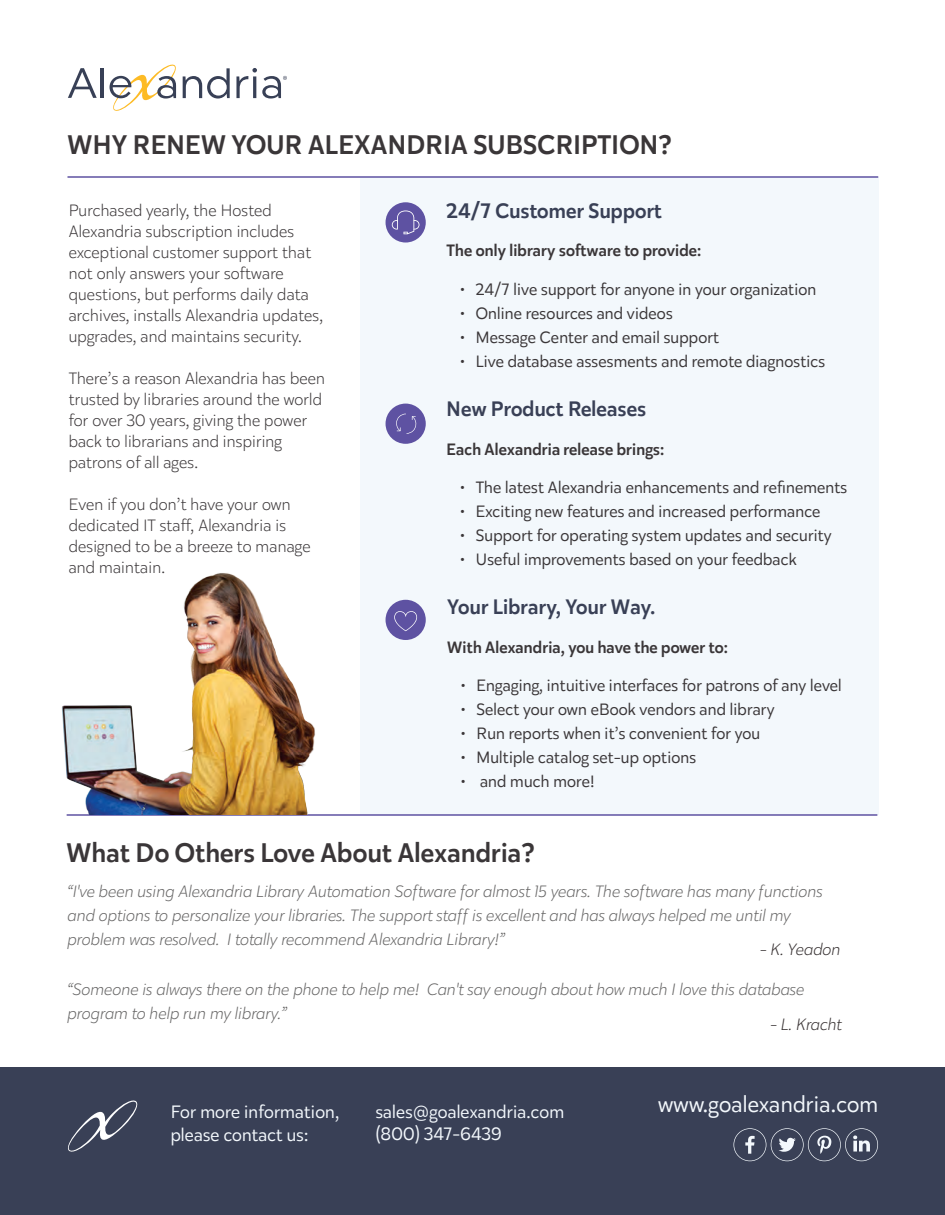
<style>
.page{position:relative;width:945px;height:1215px;background:#fff}
.page>*{position:absolute;margin:0;border:0;box-sizing:border-box;transform-origin:0 0}
.t1{font:500 27px "Karu";letter-spacing:.01em;color:#3a3638}
.t2{font:22.65px "Karu";letter-spacing:.01em;color:#f3f8fc}
.t3{font:500 21px "Karu";letter-spacing:.01em;color:#394056}
.t4{font:18px/22.5px "Karu";letter-spacing:.01em;color:#f3f8fc}
.t5{font:16.5px "Karu";letter-spacing:.01em;color:#3a3638}
.t6{font:300 16.5px/21px "Karu";letter-spacing:.01em;color:#3a3638}
.t7{font:italic 300 16.5px/24px "Karu";letter-spacing:.01em;color:#676666}
.t8{font:500 16.5px "Karu";letter-spacing:.01em;color:#3a3638}
.t9{font:italic 300 16.5px "Karu";letter-spacing:.01em;color:#393334}
</style>
<div class="page">
<div style="left:0;top:1067px;width:945px;height:148px;background:#394056"></div>
<svg style="left:68px;top:1100px;width:70px;height:52px"></svg>
<svg style="left:733px;top:1128px;width:145px;height:33px"></svg>
<svg style="left:68px;top:68px;width:29px;height:30px"></svg>
<hr style="left:101px;top:68px;width:3px;height:30px;background:#384056">
<svg style="left:110px;top:64px;width:120px;height:47px"></svg>
<svg style="left:236px;top:68px;width:51px;height:31px"></svg>
<div style="left:360px;top:177px;width:518px;height:638px;background:#f3f8fc"></div>
<hr style="left:68px;top:176px;width:810px;height:2px;background:#5e52a2">
<hr style="left:67px;top:814px;width:810px;height:2px;background:#5e52a2">
<div style="left:386px;top:202px;width:40px;height:41px;background:#5e52a2;border-radius:50%"></div>
<svg style="left:392px;top:211px;width:27px;height:23px"></svg>
<div style="left:386px;top:404px;width:40px;height:40px;background:#5e52a2;border-radius:50%"></div>
<svg style="left:396px;top:414px;width:21px;height:20px"></svg>
<div style="left:386px;top:600px;width:40px;height:40px;background:#5e52a2;border-radius:50%"></div>
<svg style="left:394px;top:611px;width:23px;height:20px"></svg>
<img style="left:62px;top:573px;width:264px;height:242px">
<h1 class="t1" style="left:68px;top:126px;width:606px">WHY RENEW YOUR ALEXANDRIA SUBSCRIPTION?</h1>
<p class="t6" style="left:69px;top:200px;width:256px">Purchased yearly, the Hosted Alexandria subscription includes exceptional customer support that not only answers your software questions, but performs daily data archives, installs Alexandria updates, upgrades, and maintains security.</p>
<p class="t6" style="left:69px;top:368px;width:258px">There’s a reason Alexandria has been trusted by libraries around the world for over 30 years, giving the power back to librarians and inspiring patrons of all ages.</p>
<p class="t6" style="left:69px;top:494px;width:243px">Even if you don’t have your own dedicated IT staff, Alexandria is designed to be a breeze to manage and maintain.</p>
<p class="t3" style="left:447px;top:196px;width:217px">24/7 Customer Support</p>
<p class="t8" style="left:447px;top:239px;width:257px">The only library software to provide:</p>
<p class="t5" style="left:461px;top:278px;width:357px">• 24/7 live support for anyone in your organization</p>
<p class="t5" style="left:461px;top:302px;width:214px">• Online resources and videos</p>
<p class="t5" style="left:461px;top:326px;width:260px">• Message Center and email support</p>
<p class="t5" style="left:461px;top:350px;width:366px">• Live database assesments and remote diagnostics</p>
<p class="t3" style="left:447px;top:394px;width:201px">New Product Releases</p>
<p class="t8" style="left:447px;top:437px;width:220px">Each Alexandria release brings:</p>
<p class="t5" style="left:461px;top:476px;width:388px">• The latest Alexandria enhancements and refinements</p>
<p class="t5" style="left:461px;top:500px;width:361px">• Exciting new features and increased performance</p>
<p class="t5" style="left:461px;top:524px;width:373px">• Support for operating system updates and security</p>
<p class="t5" style="left:461px;top:548px;width:338px">• Useful improvements based on your feedback</p>
<p class="t3" style="left:447px;top:593px;width:210px">Your Library, Your Way.</p>
<p class="t8" style="left:447px;top:636px;width:283px">With Alexandria, you have the power to:</p>
<p class="t5" style="left:461px;top:674px;width:382px">• Engaging, intuitive interfaces for patrons of any level</p>
<p class="t5" style="left:461px;top:698px;width:315px">• Select your own eBook vendors and library</p>
<p class="t5" style="left:461px;top:722px;width:301px">• Run reports when it’s convenient for you</p>
<p class="t5" style="left:461px;top:746px;width:237px">• Multiple catalog set-up options</p>
<p class="t5" style="left:461px;top:770px;width:135px">• and much more!</p>
<h1 class="t1" style="left:67px;top:834px;width:470px">What Do Others Love About Alexandria?</h1>
<p class="t7" style="left:68px;top:879px;width:757px">“I've been using Alexandria Library Automation Software for almost 15 years. The software has many functions and options to personalize your libraries. The support staff is excellent and has always helped me until my problem was resolved. I totally recommend Alexandria Library!”</p>
<p class="t9" style="left:760px;top:938px;width:82px">- K. Yeadon</p>
<p class="t7" style="left:68px;top:977px;width:738px">“Someone is always there on the phone to help me! Can't say enough about how much I love this database program to help run my library.”</p>
<p class="t9" style="left:770px;top:1014px;width:73px">- L. Kracht</p>
<p class="t4" style="left:171px;top:1101px;width:170px">For more information, please contact us:</p>
<h2 class="t2" style="left:658px;top:1089px;width:222px">www.goalexandria.com</h2>
<p class="t4" style="left:376px;top:1100px;width:190px">sales@goalexandria.com (800) 347-6439</p>
</div>
